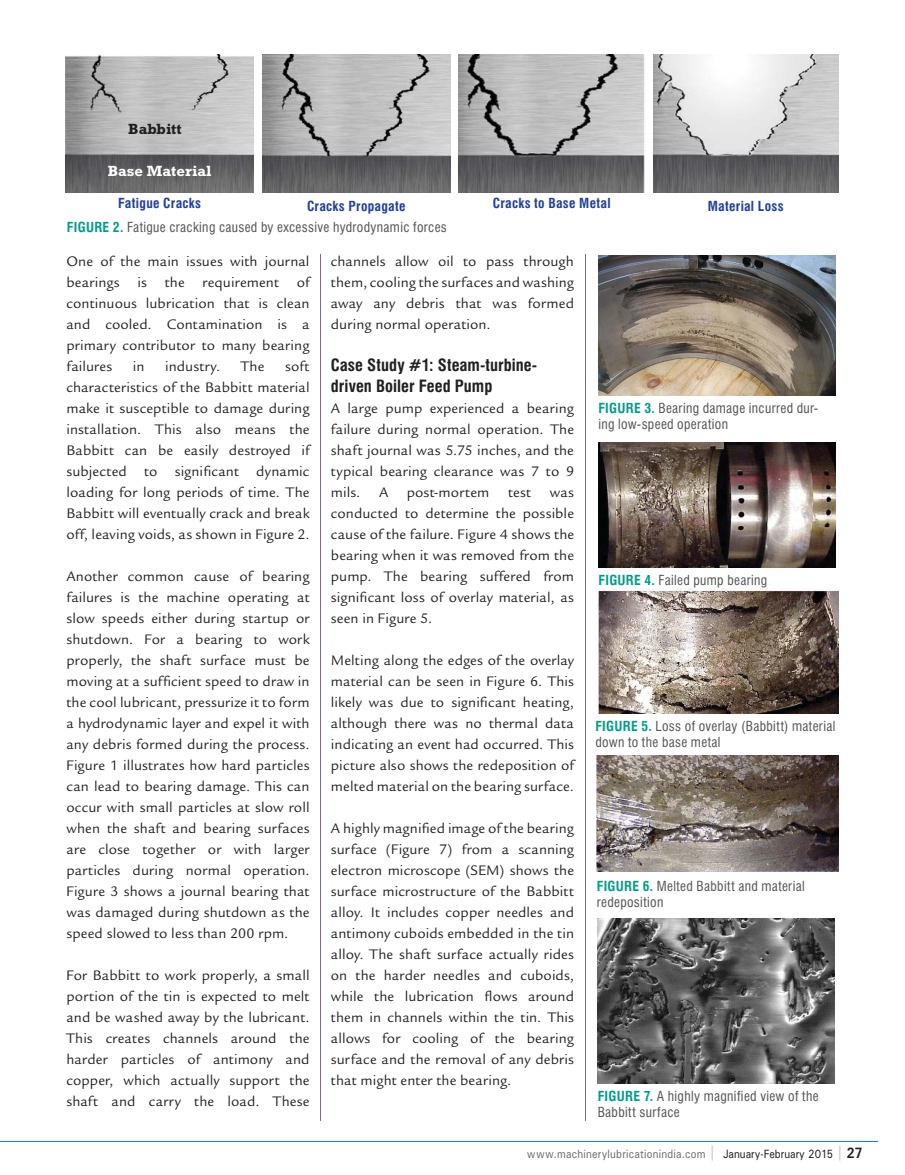
<style>
.page{position:relative;width:905px;height:1175px;background:#fff}
.page>*{position:absolute;margin:0;border:0;box-sizing:border-box;transform-origin:0 0}
.t1{font:700 condensed 16.5px/21px "Swiss 721 BT";color:#231f20}
.t2{font:15px/21px "Legacy Sans Std";letter-spacing:.005em;color:#231f20;text-align:justify}
.t3{font:700 15px "Rockwell";color:#fff}
.t4{font:700 15px "Rockwell";color:#231f20}
.t5{font:condensed 13.5px/16.5px "Swiss 721 BT";letter-spacing:.025em;color:#565353}
.t6{font:700 condensed 13.5px "Swiss 721 BT";letter-spacing:.02em;color:#223f9a}
.t7{font:500 12px "Univers";letter-spacing:.02em;color:#6d6e70;scale:.85 1}
.s1{font-weight:700;color:#009c88}
.s2{font-size:15px;color:#a7a9ac}
.s3{color:#231f20}
.s4{font-weight:700;font-size:15px;color:#231f20}
</style>
<div class="page">
<hr style="left:0;top:1141px;width:878px;height:1px;background:#0089cf">
<hr style="left:0;top:56px;width:1px;height:39px;background:#808285">
<img style="left:598px;top:443px;width:237px;height:125px">
<img style="left:597px;top:588px;width:241px;height:125px">
<img style="left:596px;top:755px;width:242px;height:116px">
<img style="left:597px;top:918px;width:237px;height:165px">
<img style="left:598px;top:255px;width:237px;height:140px">
<img style="left:65px;top:54px;width:189px;height:139px">
<img style="left:262px;top:54px;width:188px;height:139px">
<img style="left:458px;top:54px;width:187px;height:139px">
<img style="left:653px;top:54px;width:185px;height:139px">
<hr style="left:320px;top:254px;width:1px;height:867px;background:#7a6987">
<hr style="left:585px;top:254px;width:1px;height:867px;background:#7a6987">
<p class="t4" style="left:128px;top:124px;width:55px">Babbitt</p>
<p class="t3" style="left:108px;top:165px;width:105px">Base Material</p>
<p class="t6" style="left:118px;top:198px;width:85px">Fatigue Cracks</p>
<p class="t6" style="left:307px;top:201px;width:100px">Cracks Propagate</p>
<p class="t6" style="left:493px;top:198px;width:119px">Cracks to Base Metal</p>
<p class="t6" style="left:707px;top:201px;width:78px">Material Loss</p>
<p class="t5" style="left:67px;top:219px;width:381px"><span class="s1">FIGURE 2.</span> Fatigue cracking caused by excessive hydrodynamic forces</p>
<p class="t2" style="left:66px;top:254px;width:245px">One of the main issues with journal bearings is the requirement of continuous lubrication that is clean and cooled. Contamination is a primary contributor to many bearing failures</p>
<p class="t2" style="left:66px;top:359px;width:245px;text-indent:218px">soft characteristics of the Babbitt material make it susceptible to damage during installation. This also means the Babbitt can be easily destroyed if subjected to significant dynamic loading for long periods of time. The Babbitt will eventually crack and break off, leaving voids, as shown in Figure 2.</p>
<p class="t2" style="left:66px;top:569px;width:245px">Another common cause of bearing failures is the machine operating at slow speeds either during startup or shutdown. For a bearing to work properly, the shaft surface must be moving at a sufficient speed to draw in the cool lubricant, pressurize it to form a hydrodynamic layer and expel it with any debris formed during the process.<br>Figure 1 illustrates how hard particles can lead to bearing damage. This can occur with small particles at slow roll when the shaft and bearing surfaces are close together or with larger particles during normal operation.<br>Figure 3 shows a journal bearing that was damaged during shutdown as the speed slowed to less than 200 rpm.</p>
<p class="t2" style="left:66px;top:968px;width:245px">For Babbitt to work properly, a small portion of the tin is expected to melt and be washed away by the lubricant.<br>This creates channels around the harder particles of antimony and copper, which actually support the shaft and carry the load. These</p>
<p class="t2" style="left:133px;top:359px;width:13px">in</p>
<p class="t2" style="left:165px;top:359px;width:56px">industry.</p>
<p class="t2" style="left:241px;top:359px;width:25px">The</p>
<p class="t2" style="left:331px;top:254px;width:245px">channels allow oil to pass through them, cooling the surfaces and washing away any debris that was formed during normal operation.</p>
<p class="t1" style="left:331px;top:356px;width:208px">Case Study #1: Steam-turbine&shy;driven Boiler Feed Pump</p>
<p class="t2" style="left:331px;top:401px;width:245px">A large pump experienced a bearing failure during normal operation. The shaft journal was 5.75 inches, and the typical bearing clearance was 7 to 9 mils. A post-mortem test was conducted to determine the possible cause of the failure. Figure 4 shows the bearing when it was removed from the pump. The bearing suffered from significant loss of overlay material, as seen in Figure 5.</p>
<p class="t2" style="left:331px;top:653px;width:245px">Melting along the edges of the overlay material can be seen in Figure 6. This likely was due to significant heating, although there was no thermal data indicating an event had occurred. This picture also shows the redeposition of melted material on the bearing surface.</p>
<p class="t2" style="left:331px;top:821px;width:245px">A highly magnified image of the bearing surface (Figure 7) from a scanning electron microscope (SEM) shows the surface microstructure of the Babbitt alloy. It includes copper needles and antimony cuboids embedded in the tin alloy. The shaft surface actually rides on the harder needles and cuboids, while the lubrication flows around them in channels within the tin. This allows for cooling of the bearing surface and the removal of any debris that might enter the bearing.</p>
<p class="t5" style="left:598px;top:400px;width:221px"><span class="s1">FIGURE 3.</span> Bearing damage incurred dur&shy;ing low-speed operation</p>
<p class="t5" style="left:598px;top:572px;width:170px"><span class="s1">FIGURE 4.</span> Failed pump bearing</p>
<p class="t5" style="left:595px;top:719px;width:241px"><span class="s1">FIGURE 5.</span> Loss of overlay (Babbitt) material down to the base metal</p>
<p class="t5" style="left:596px;top:878px;width:209px"><span class="s1">FIGURE 6.</span> Melted Babbitt and material redeposition</p>
<p class="t5" style="left:597px;top:1088px;width:222px"><span class="s1">FIGURE 7.</span> A highly magnified view of the<br>Babbitt surface</p>
<p class="t7" style="left:527px;top:1146px;width:396px">www.machinerylubricationindia.com <span class="s2">|</span> <span class="s3">January-February 2015</span> <span class="s2">|</span> <span class="s4">27</span></p>
</div>
